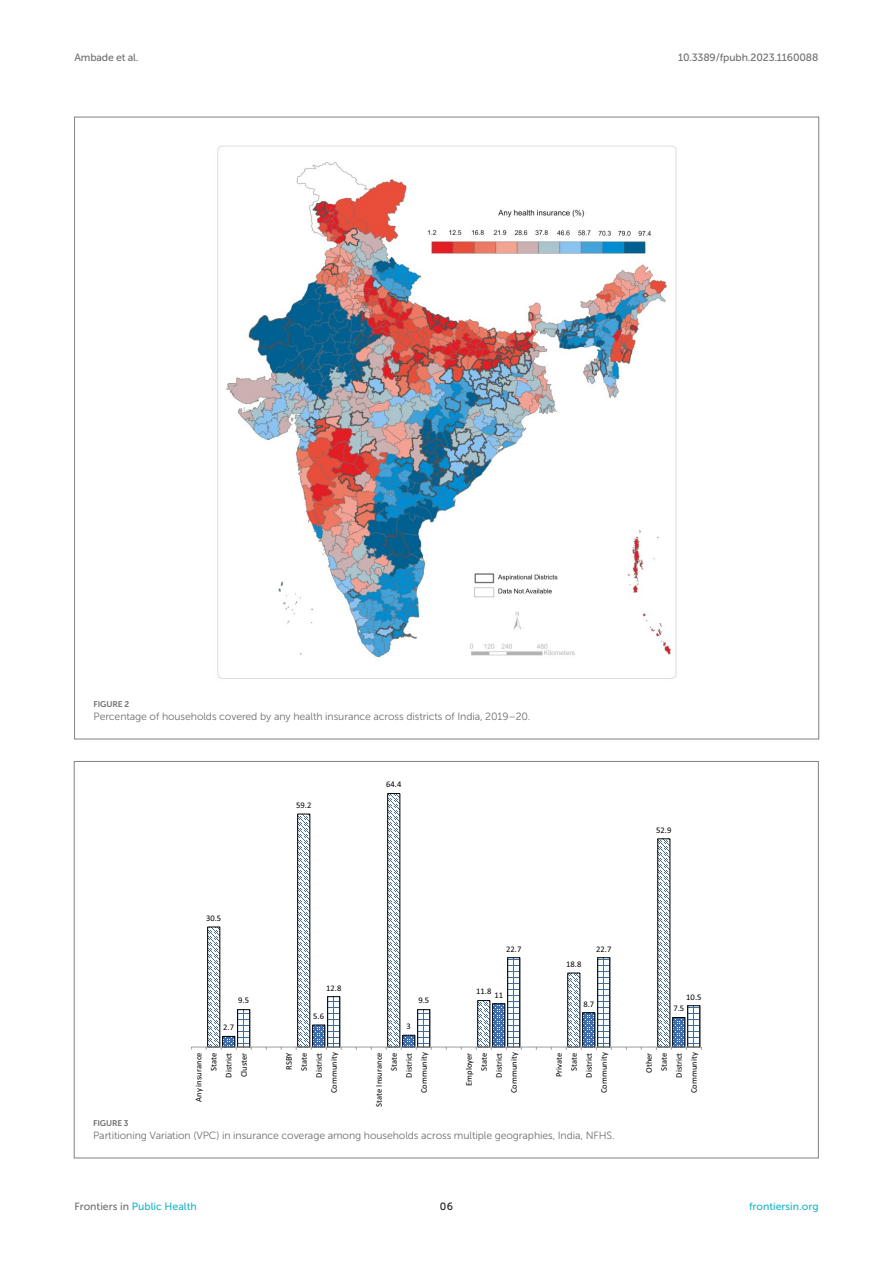
<style>
.page{position:relative;width:893px;height:1263px;background:#fff}
.page>*{position:absolute;margin:0;border:0;box-sizing:border-box;transform-origin:0 0}
.FIG_LEG{font:10.5px "Museo Sans 300";letter-spacing:-.01em;color:#706f70}
.t1{font:10.5px "Museo Sans 500";color:#1db5c3}
.t2{font:10.5px "Museo Sans 500";letter-spacing:-.015em;color:#706f70}
.t3{font:10.5px "Museo Sans 500";color:#1b1c1b}
.t4{font:8.55px/15px "Calibri";color:#000;text-align:right}
.FIG_HD{font:8.25px "Museo Sans 700";letter-spacing:-.01em;color:#706f70}
.s1{color:#706f70}
</style>
<div class="page">
<svg style="left:207px;top:927px;width:13px;height:120px;fill:#f4fefc"></svg>
<svg style="left:222px;top:1036px;width:13px;height:11px"></svg>
<svg style="left:237px;top:1009px;width:13px;height:38px"></svg>
<svg style="left:297px;top:814px;width:13px;height:233px;fill:#f4fefc"></svg>
<svg style="left:312px;top:1025px;width:13px;height:22px"></svg>
<svg style="left:327px;top:996px;width:13px;height:51px"></svg>
<svg style="left:387px;top:793px;width:13px;height:254px;fill:#f4fefc"></svg>
<svg style="left:402px;top:1035px;width:13px;height:12px"></svg>
<svg style="left:417px;top:1009px;width:13px;height:38px"></svg>
<svg style="left:477px;top:1000px;width:13px;height:47px"></svg>
<svg style="left:492px;top:1003px;width:13px;height:44px"></svg>
<svg style="left:507px;top:957px;width:13px;height:90px"></svg>
<svg style="left:567px;top:973px;width:13px;height:74px"></svg>
<svg style="left:582px;top:1012px;width:13px;height:35px"></svg>
<svg style="left:597px;top:957px;width:13px;height:90px"></svg>
<svg style="left:657px;top:838px;width:13px;height:209px;fill:#f4fefc"></svg>
<svg style="left:672px;top:1017px;width:13px;height:30px"></svg>
<svg style="left:687px;top:1005px;width:13px;height:42px"></svg>
<hr style="left:191px;top:1047px;width:510px;height:1px;background:#9b9d9f">
<img style="left:217px;top:145px;width:460px;height:534px">
<p class="t2" style="left:74px;top:51px;width:65px">Ambade et al.</p>
<p class="t2" style="left:678px;top:51px;width:142px">10.3389/fpubh.2023.1160088</p>
<p class="FIG_HD" style="left:94px;top:699px;width:37px">FIGURE 2</p>
<p class="FIG_LEG" style="left:94px;top:711px;width:438px">Percentage of households covered by any health insurance across districts of India, 2019–20.</p>
<p class="t4" style="left:206px;top:910px;width:17px">30.5</p>
<p class="t4" style="left:238px;top:993px;width:12px">9.5</p>
<p class="t4" style="left:223px;top:1020px;width:12px">2.7</p>
<p class="t4" style="left:296px;top:797px;width:17px">59.2</p>
<p class="t4" style="left:386px;top:777px;width:17px">64.4</p>
<p class="t4" style="left:326px;top:980px;width:17px">12.8</p>
<p class="t4" style="left:313px;top:1008px;width:12px">5.6</p>
<p class="t4" style="left:407px;top:1018px;width:6px">3</p>
<p class="t4" style="left:418px;top:993px;width:12px">9.5</p>
<p class="t4" style="left:506px;top:941px;width:17px">22.7</p>
<p class="t4" style="left:476px;top:984px;width:29px">11.8 11</p>
<p class="t4" style="left:566px;top:956px;width:17px">18.8</p>
<p class="t4" style="left:596px;top:941px;width:17px">22.7</p>
<p class="t4" style="left:583px;top:996px;width:12px">8.7</p>
<p class="t4" style="left:656px;top:822px;width:17px">52.9</p>
<p class="t4" style="left:686px;top:989px;width:17px">10.5</p>
<p class="t4" style="left:673px;top:1001px;width:12px">7.5</p>
<p class="t4" style="left:191px;top:1102px;width:51px;rotate:-90deg">Any insurance<br>State<br>District<br>Cluster</p>
<p class="t4" style="left:281px;top:1093px;width:42px;rotate:-90deg">RSBY<br>State<br>District<br>Community</p>
<p class="t4" style="left:371px;top:1107px;width:56px;rotate:-90deg">State Insurance<br>State<br>District<br>Community</p>
<p class="t4" style="left:461px;top:1093px;width:42px;rotate:-90deg">Employer<br>State<br>District<br>Community</p>
<p class="t4" style="left:551px;top:1093px;width:42px;rotate:-90deg">Private<br>State<br>District<br>Community</p>
<p class="t4" style="left:641px;top:1093px;width:42px;rotate:-90deg">Other<br>State<br>District<br>Community</p>
<p class="FIG_HD" style="left:93px;top:1118px;width:37px">FIGURE 3</p>
<p class="FIG_LEG" style="left:93px;top:1130px;width:523px">Partitioning Variation (VPC) in insurance coverage among households across multiple geographies, India, NFHS.</p>
<p class="t1" style="left:74px;top:1200px;width:124px"><span class="s1">Frontiers in</span> Public Health</p>
<p class="t3" style="left:440px;top:1200px;width:15px">06</p>
<p class="t1" style="left:749px;top:1200px;width:71px">frontiersin.org</p>
</div>
